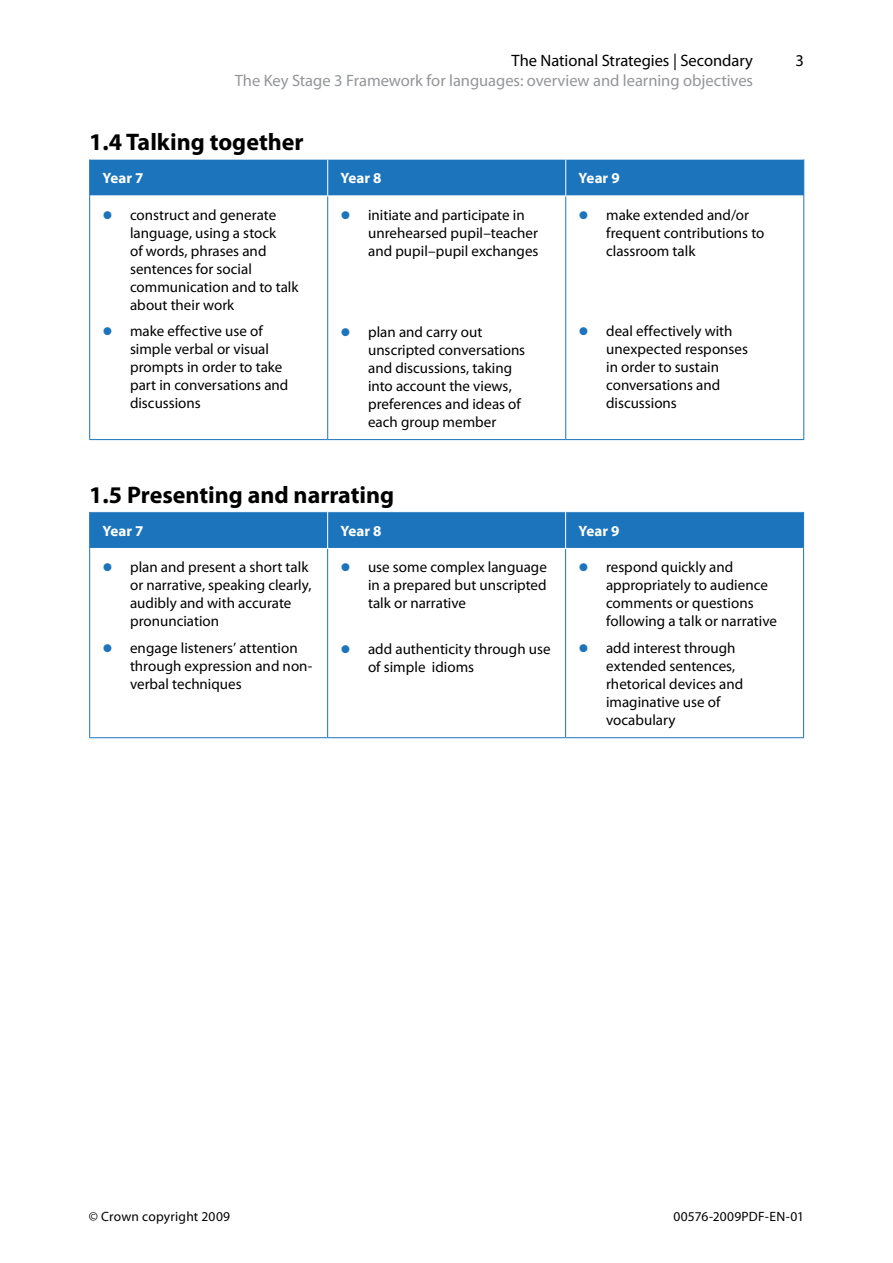
<style>
.page{position:relative;width:893px;height:1263px;background:#fff}
.page>*{position:absolute;margin:0;border:0;box-sizing:border-box;transform-origin:0 0}
.sect2_title{font:700 24px "Myriad Pro 2";color:#000}
.t1{font:16.5px "Myriad Pro 2";color:#939598}
.t2{font:16.5px "Myriad Pro 2";color:#000}
.itemizedlist_1alt{font:15px/18px "Myriad Pro 2";color:#000}
.itemizedlist_3alt{font:700 15px "Myriad Pro 2";letter-spacing:.005em;color:#fff}
.t3{font:13.5px "Myriad Pro 2";letter-spacing:.015em;color:#000}
.s1{font-weight:700;font-size:30px;color:#1c75bc}
</style>
<div class="page">
<div style="left:90px;top:160px;width:713px;height:35px;background:#1c75bc"></div>
<hr style="left:327px;top:196px;width:1px;height:243px;background:#1c75bc">
<hr style="left:565px;top:196px;width:1px;height:243px;background:#1c75bc">
<hr style="left:89px;top:196px;width:1px;height:243px;background:#1c75bc">
<hr style="left:803px;top:196px;width:1px;height:243px;background:#1c75bc">
<hr style="left:89px;top:439px;width:239px;height:1px;background:#1c75bc">
<hr style="left:328px;top:439px;width:238px;height:1px;background:#1c75bc">
<hr style="left:566px;top:439px;width:238px;height:1px;background:#1c75bc">
<hr style="left:327px;top:159px;width:1px;height:36px;background:#fff">
<hr style="left:565px;top:159px;width:1px;height:36px;background:#fff">
<hr style="left:89px;top:159px;width:1px;height:37px;background:#1c75bc">
<hr style="left:803px;top:159px;width:1px;height:37px;background:#1c75bc">
<div style="left:90px;top:512px;width:713px;height:36px;background:#1c75bc"></div>
<hr style="left:327px;top:549px;width:1px;height:188px;background:#1c75bc">
<hr style="left:565px;top:549px;width:1px;height:188px;background:#1c75bc">
<hr style="left:89px;top:548px;width:1px;height:189px;background:#1c75bc">
<hr style="left:803px;top:548px;width:1px;height:189px;background:#1c75bc">
<hr style="left:89px;top:737px;width:239px;height:1px;background:#1c75bc">
<hr style="left:328px;top:737px;width:238px;height:1px;background:#1c75bc">
<hr style="left:566px;top:737px;width:238px;height:1px;background:#1c75bc">
<hr style="left:327px;top:512px;width:1px;height:36px;background:#fff">
<hr style="left:565px;top:512px;width:1px;height:36px;background:#fff">
<hr style="left:89px;top:512px;width:1px;height:36px;background:#1c75bc">
<hr style="left:803px;top:512px;width:1px;height:36px;background:#1c75bc">
<p class="t2" style="left:511px;top:50px;width:243px">The National Strategies | Secondary</p>
<p class="t2" style="left:796px;top:50px;width:10px">3</p>
<p class="t1" style="left:235px;top:70px;width:520px">The Key Stage 3 Framework for languages: overview and learning objectives</p>
<p class="sect2_title" style="left:89px;top:126px;width:216px">1.4 Talking together</p>
<p class="itemizedlist_3alt" style="left:102px;top:168px;width:43px">Year 7</p>
<p class="itemizedlist_3alt" style="left:340px;top:168px;width:43px">Year 8</p>
<p class="itemizedlist_3alt" style="left:578px;top:168px;width:43px">Year 9</p>
<p class="itemizedlist_1alt" style="left:130px;top:206px;width:170px;text-indent:-28px"><span class="s1">•</span> construct and generate language, using a stock<br>of words, phrases and sentences for social communication and to talk about their work</p>
<p class="itemizedlist_1alt" style="left:130px;top:322px;width:160px;text-indent:-28px"><span class="s1">•</span> make effective use of simple verbal or visual prompts in order to take part in conversations and discussions</p>
<p class="itemizedlist_1alt" style="left:368px;top:206px;width:172px;text-indent:-28px"><span class="s1">•</span> initiate and participate in unrehearsed pupil–teacher and pupil–pupil exchanges</p>
<p class="itemizedlist_1alt" style="left:606px;top:206px;width:160px;text-indent:-28px"><span class="s1">•</span> make extended and/or frequent contributions to classroom talk</p>
<p class="itemizedlist_1alt" style="left:606px;top:322px;width:143px;text-indent:-28px"><span class="s1">•</span> deal effectively with unexpected responses in order to sustain conversations and discussions</p>
<p class="itemizedlist_1alt" style="left:368px;top:323px;width:159px;text-indent:-28px"><span class="s1">•</span> plan and carry out unscripted conversations and discussions, taking into account the views, preferences and ideas of each group member</p>
<p class="sect2_title" style="left:89px;top:479px;width:306px">1.5 Presenting and narrating</p>
<p class="itemizedlist_3alt" style="left:102px;top:521px;width:43px">Year 7</p>
<p class="itemizedlist_3alt" style="left:340px;top:521px;width:43px">Year 8</p>
<p class="itemizedlist_3alt" style="left:578px;top:521px;width:43px">Year 9</p>
<p class="itemizedlist_1alt" style="left:130px;top:558px;width:183px;text-indent:-28px"><span class="s1">•</span> plan and present a short talk or narrative, speaking clearly, audibly and with accurate pronunciation</p>
<p class="itemizedlist_1alt" style="left:130px;top:639px;width:184px;text-indent:-28px"><span class="s1">•</span> engage listeners’ attention through expression and non&shy;verbal techniques</p>
<p class="itemizedlist_1alt" style="left:368px;top:558px;width:180px;text-align:justify;text-indent:-28px"><span class="s1">•</span> use some complex language in a prepared but unscripted talk or narrative</p>
<p class="itemizedlist_1alt" style="left:368px;top:640px;width:184px;text-indent:-28px"><span class="s1">•</span> add authenticity through use of simple idioms</p>
<p class="itemizedlist_1alt" style="left:606px;top:558px;width:172px;text-indent:-28px"><span class="s1">•</span> respond quickly and appropriately to audience comments or questions following a talk or narrative</p>
<p class="itemizedlist_1alt" style="left:606px;top:639px;width:139px;text-indent:-28px"><span class="s1">•</span> add interest through extended sentences, rhetorical devices and imaginative use of vocabulary</p>
<p class="t3" style="left:89px;top:1208px;width:143px">© Crown copyright 2009</p>
<p class="t3" style="left:673px;top:1208px;width:132px">00576-2009PDF-EN-01</p>
</div>
